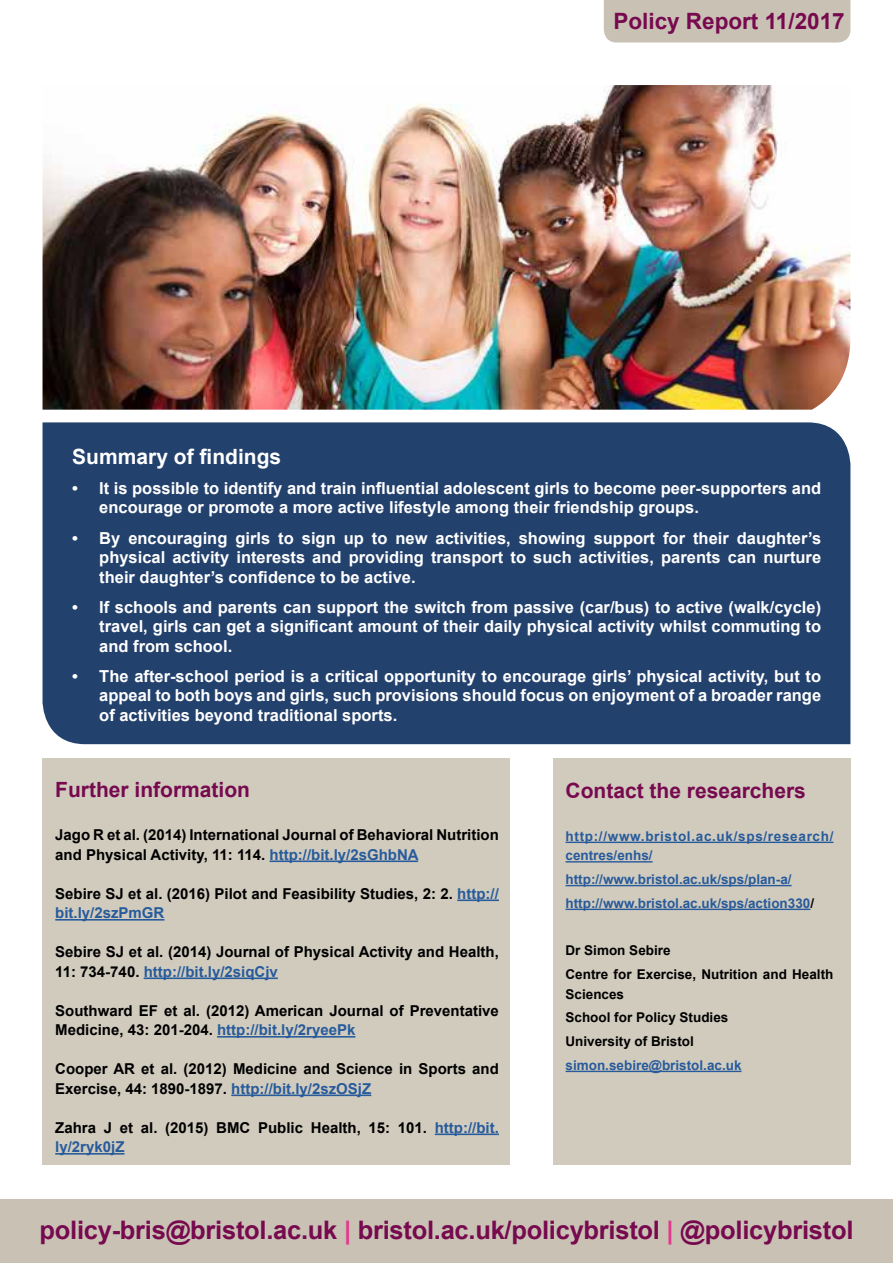
<style>
.page{position:relative;width:893px;height:1263px;background:#fff}
.page>*{position:absolute;margin:0;border:0;box-sizing:border-box;transform-origin:0 0}
.t1{font:700 25.5px "Arial";letter-spacing:-.01em;color:#77094f}
.t2{font:700 22.5px "Arial";color:#77094f}
.t3{font:700 21px "Arial";color:#77094f}
.t4{font:700 21px "Arial";color:#fff}
.t5{font:700 16.5px/19.5px "Arial";color:#fff;text-align:justify}
.t6{font:700 15px/19.5px "Arial";color:#000}
.t7{font:700 13.5px/23.7px "Arial";color:#275b9b}
.t8{font:700 13.5px/23.7px "Arial";color:#000}
.t9{font:700 13.5px/19.5px "Arial";letter-spacing:.05em;color:#275b9b}
.s1{color:#275b9b}
.s2{color:#000}
.s3{color:#e2388d}
</style>
<div class="page">
<img style="left:43px;top:85px;width:807px;height:325px">
<div style="left:43px;top:758px;width:467px;height:407px;background:#d1cbbe"></div>
<div style="left:0;top:1199px;width:893px;height:64px;background:#c9c2b4"></div>
<hr style="left:270px;top:860px;width:148px;height:2px;background:#275b9b">
<hr style="left:457px;top:899px;width:42px;height:2px;background:#275b9b">
<hr style="left:55px;top:919px;width:109px;height:1px;background:#275b9b">
<hr style="left:144px;top:977px;width:134px;height:2px;background:#275b9b">
<hr style="left:217px;top:1036px;width:138px;height:1px;background:#275b9b">
<hr style="left:231px;top:1094px;width:140px;height:2px;background:#275b9b">
<hr style="left:435px;top:1133px;width:64px;height:2px;background:#275b9b">
<hr style="left:55px;top:1153px;width:69px;height:1px;background:#275b9b">
<div style="left:604px;top:0;width:246px;height:43px;background:#c9c2b4"></div>
<div style="left:43px;top:422px;width:807px;height:322px;background:#23416d"></div>
<div style="left:553px;top:758px;width:297px;height:407px;background:#d1cbbe"></div>
<hr style="left:566px;top:842px;width:267px;height:1px;background:#275b9b">
<hr style="left:566px;top:861px;width:87px;height:1px;background:#275b9b">
<hr style="left:566px;top:885px;width:226px;height:1px;background:#275b9b">
<hr style="left:566px;top:909px;width:244px;height:1px;background:#275b9b">
<hr style="left:566px;top:1071px;width:175px;height:1px;background:#275b9b">
<h2 class="t2" style="left:613px;top:6px;width:233px">Policy Report 11/2017</h2>
<p class="t4" style="left:72px;top:442px;width:210px">Summary of findings</p>
<p class="t5" style="left:99px;top:479px;width:723px;text-indent:-27px">• It is possible to identify and train influential adolescent girls to become peer-supporters and encourage or promote a more active lifestyle among their friendship groups.</p>
<p class="t5" style="left:99px;top:528px;width:723px;text-indent:-27px">• By encouraging girls to sign up to new activities, showing support for their daughter’s physical activity interests and providing transport to such activities, parents can nurture their daughter’s confidence to be active.</p>
<p class="t5" style="left:99px;top:598px;width:723px;text-indent:-27px">• If schools and parents can support the switch from passive (car/bus) to active (walk/cycle) travel, girls can get a significant amount of their daily physical activity whilst commuting to and from school.</p>
<p class="t5" style="left:99px;top:667px;width:723px;text-indent:-27px">• The after-school period is a critical opportunity to encourage girls’ physical activity, but to appeal to both boys and girls, such provisions should focus on enjoyment of a broader range of activities beyond traditional sports.</p>
<p class="t3" style="left:55px;top:775px;width:196px">Further information</p>
<p class="t6" style="left:55px;top:826px;width:445px">Jago R et al. (2014) International Journal of Behavioral Nutrition and Physical Activity, 11: 114. <span class="s1">http://bit.ly/2sGhbNA</span></p>
<p class="t6" style="left:55px;top:884px;width:445px">Sebire SJ et al. (2016) Pilot and Feasibility Studies, 2: 2. <span class="s1">http:// bit.ly/2szPmGR</span></p>
<p class="t6" style="left:55px;top:943px;width:445px">Sebire SJ et al. (2014) Journal of Physical Activity and Health,<br>11: 734-740. <span class="s1">http://bit.ly/2siqCjv</span></p>
<p class="t6" style="left:55px;top:1001px;width:445px">Southward EF et al. (2012) American Journal of Preventative<br>Medicine, 43: 201-204. <span class="s1">http://bit.ly/2ryeePk</span></p>
<p class="t6" style="left:55px;top:1060px;width:445px">Cooper AR et al. (2012) Medicine and Science in Sports and<br>Exercise, 44: 1890-1897. <span class="s1">http://bit.ly/2szOSjZ</span></p>
<p class="t6" style="left:55px;top:1118px;width:445px">Zahra J et al. (2015) BMC Public Health, 15: 101. <span class="s1">http://bit. ly/2ryk0jZ</span></p>
<p class="t3" style="left:566px;top:776px;width:242px">Contact the researchers</p>
<p class="t9" style="left:566px;top:827px;width:269px">http://www.bristol.ac.uk/sps/research/ centres/enhs/</p>
<p class="t7" style="left:566px;top:868px;width:250px">http://www.bristol.ac.uk/sps/plan-a/ http://www.bristol.ac.uk/sps/action330<span class="s2">/</span></p>
<p class="t8" style="left:566px;top:939px;width:269px">Dr Simon Sebire<br>Centre for Exercise, Nutrition and Health</p>
<p class="t8" style="left:566px;top:982px;width:164px">Sciences<br>School for Policy Studies<br>University of Bristol</p>
<p class="t7" style="left:566px;top:1054px;width:177px">simon.sebire@bristol.ac.uk</p>
<h1 class="t1" style="left:40px;top:1213px;width:815px">policy-bris@bristol.ac.uk <span class="s3">|</span> bristol.ac.uk/policybristol <span class="s3">|</span> @policybristol</h1>
</div>
